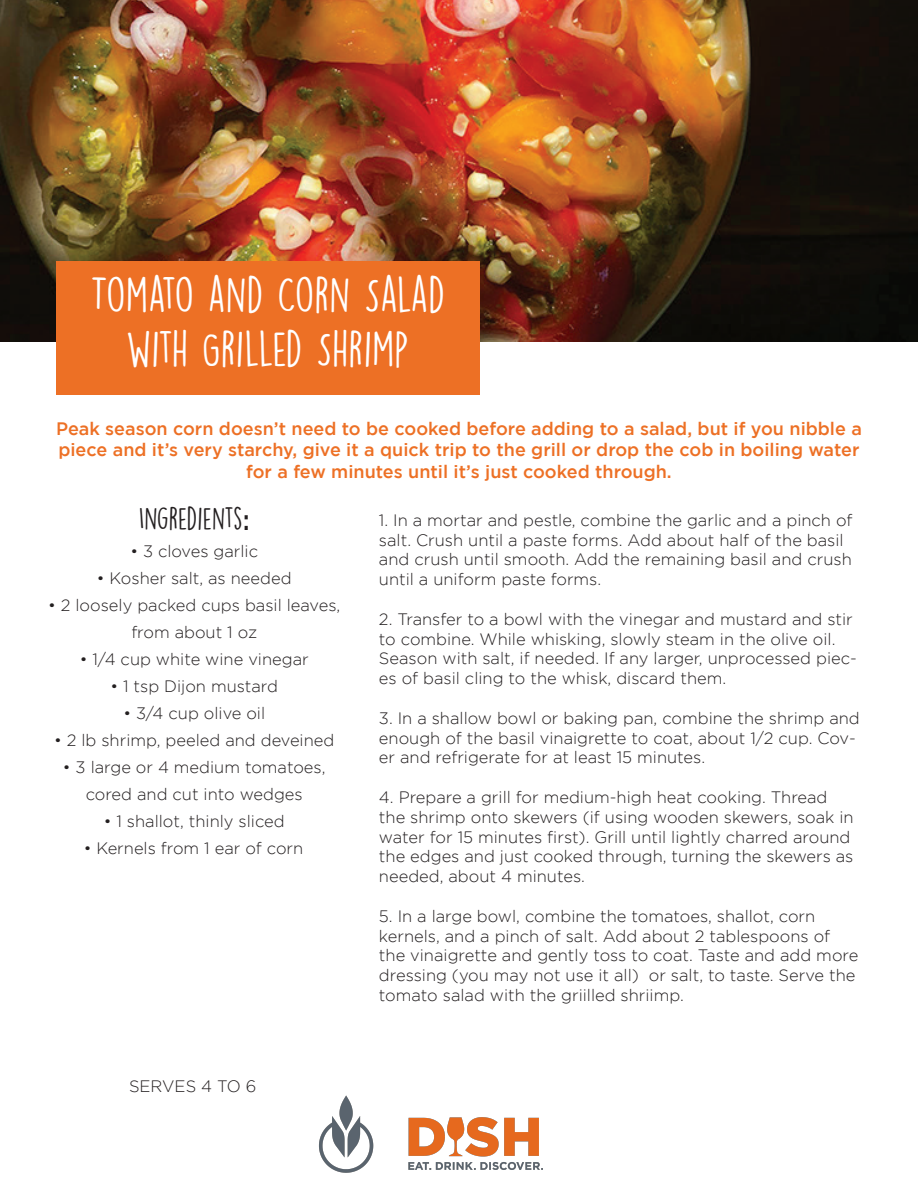
<style>
.page{position:relative;width:918px;height:1188px;background:#fff}
.page>*{position:absolute;margin:0;border:0;box-sizing:border-box;transform-origin:0 0}
.t1{font:45px/54px "DK Lemon Yellow Sun";color:#fff;text-align:center}
.t2{font:28.5px "DK Lemon Yellow Sun";color:#231f20}
.t3{font:500 18px/21.6px "Gotham";color:#ed7025;text-align:center}
.t4{font:300 16.5px/19.8px "Gotham";color:#231f20}
.s1{font-family:"Raleway";font-weight:700}
</style>
<div class="page">
<img style="left:0;top:0;width:918px;height:341px">
<div style="left:56px;top:261px;width:424px;height:134px;background:#ed7025"></div>
<img style="left:319px;top:1095px;width:224px;height:78px">
<h1 class="t1" style="left:90px;top:267px;width:357px">TOMATO AND CORN SALAD<br>WITH GRILLED SHRIMP</h1>
<p class="t3" style="left:56px;top:417px;width:807px">Peak season corn doesn’t need to be cooked before adding to a salad, but if you nibble a piece and it’s very starchy, give it a quick trip to the grill or drop the cob in boiling water for a few minutes until it’s just cooked through.</p>
<h2 class="t2" style="left:139px;top:501px;width:112px">INGREDIENTS<span class="s1">:</span></h2>
<p class="t4" style="left:130px;top:541px;width:129px">• 3 cloves garlic</p>
<p class="t4" style="left:97px;top:568px;width:196px">• Kosher salt, as needed</p>
<p class="t4" style="left:48px;top:592px;width:294px;line-height:27px;text-align:center">• 2 loosely packed cups basil leaves, from about 1 oz</p>
<p class="t4" style="left:80px;top:649px;width:231px">• 1/4 cup white wine vinegar</p>
<p class="t4" style="left:110px;top:676px;width:169px">• 1 tsp Dijon mustard</p>
<p class="t4" style="left:123px;top:703px;width:143px">• 3/4 cup olive oil</p>
<p class="t4" style="left:54px;top:730px;width:282px">• 2 lb shrimp, peeled and deveined</p>
<p class="t4" style="left:63px;top:753px;width:264px;line-height:27px;text-align:center">• 3 large or 4 medium tomatoes, cored and cut into wedges</p>
<p class="t4" style="left:104px;top:811px;width:182px">• 1 shallot, thinly sliced</p>
<p class="t4" style="left:84px;top:838px;width:221px">• Kernels from 1 ear of corn</p>
<p class="t4" style="left:129px;top:1077px;width:129px">SERVES 4 TO 6</p>
<p class="t4" style="left:379px;top:510px;width:475px">1. In a mortar and pestle, combine the garlic and a pinch of salt. Crush until a paste forms. Add about half of the basil and crush until smooth. Add the remaining basil and crush until a uniform paste forms.</p>
<p class="t4" style="left:379px;top:609px;width:479px">2. Transfer to a bowl with the vinegar and mustard and stir to combine. While whisking, slowly steam in the olive oil.<br>Season with salt, if needed. If any larger, unprocessed piec&shy;es of basil cling to the whisk, discard them.</p>
<p class="t4" style="left:379px;top:708px;width:482px">3. In a shallow bowl or baking pan, combine the shrimp and enough of the basil vinaigrette to coat, about 1/2 cup. Cov&shy;er and refrigerate for at least 15 minutes.</p>
<p class="t4" style="left:379px;top:787px;width:476px">4. Prepare a grill for medium-high heat cooking. Thread the shrimp onto skewers (if using wooden skewers, soak in water for 15 minutes first). Grill until lightly charred around the edges and just cooked through, turning the skewers as needed, about 4 minutes.</p>
<p class="t4" style="left:379px;top:906px;width:481px">5. In a large bowl, combine the tomatoes, shallot, corn kernels, and a pinch of salt. Add about 2 tablespoons of the vinaigrette and gently toss to coat. Taste and add more dressing (you may not use it all) or salt, to taste. Serve the tomato salad with the griilled shriimp.</p>
</div>
